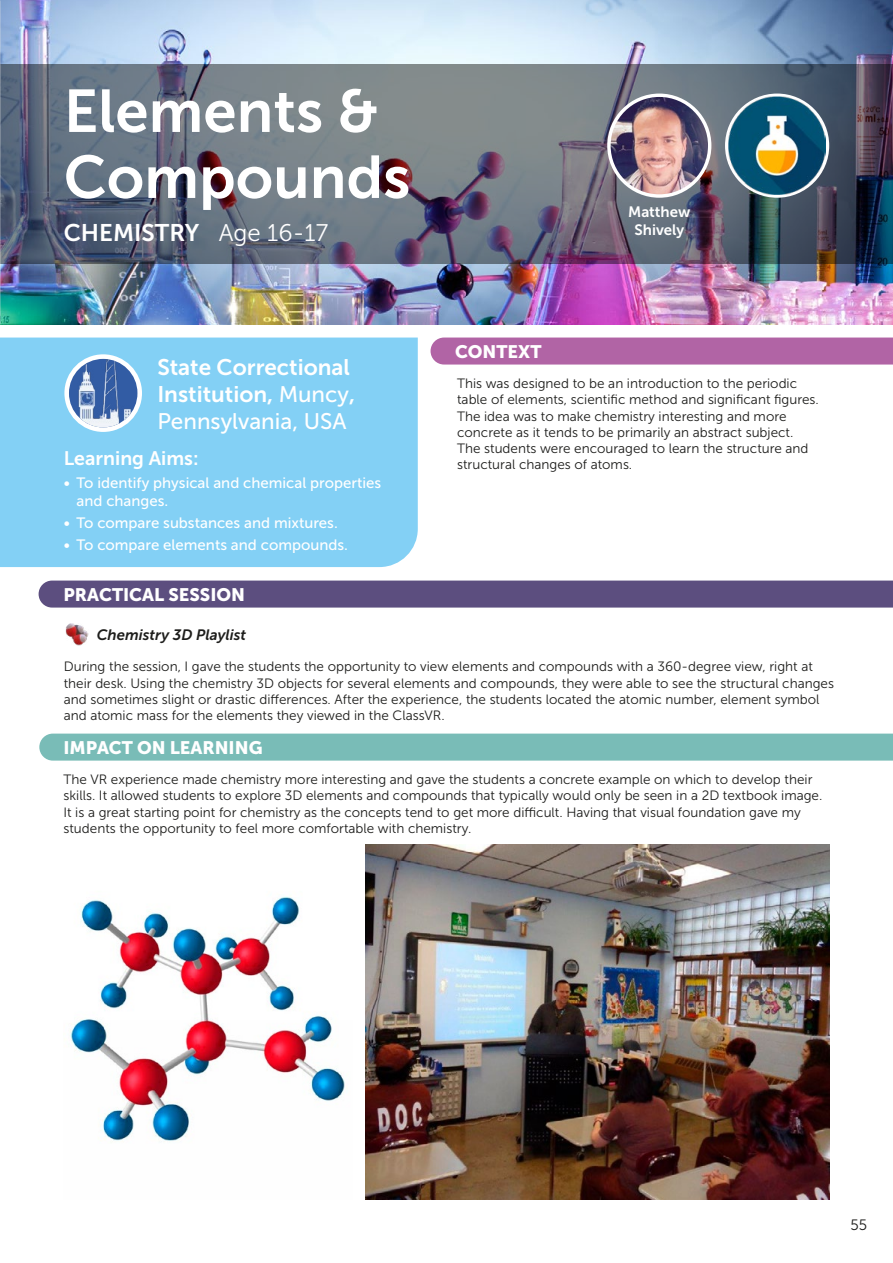
<style>
.page{position:relative;width:893px;height:1263px;background:#fff}
.page>*{position:absolute;margin:0;border:0;box-sizing:border-box;transform-origin:0 0}
.t1{font:60px/66px "Museo Sans 700";color:#fff}
.t2{font:24px "Museo Sans 700";color:#fff}
.t3{font:22.5px/27px "Museo Sans 700";color:#fff}
.t4{font:22.5px "Museo Sans 500";color:#fff}
.t5{font:19.5px "Museo Sans 700";color:#fff}
.t6{font:18px "Museo Sans 900";color:#fff}
.t7{font:15px/18px "Museo Sans 500";color:#fff}
.t8{font:italic 15px "Museo Sans 700";color:#1d1d1b}
.t9{font:15px/18px "Museo Sans 700";color:#fff;text-align:center}
.t10{font:15px "Museo Sans 300";color:#1d1d1b}
.t11{font:13.5px/16.2px "Museo Sans 300";color:#1d1d1b}
.s1{font-family:"Museo Sans 300"}
.s2{font-family:"Museo Sans 500"}
</style>
<div class="page">
<img style="left:1px;top:0;width:892px;height:324px">
<img style="left:70px;top:896px;width:275px;height:245px">
<img style="left:366px;top:845px;width:463px;height:354px">
<div style="left:0;top:338px;width:418px;height:229px;background:#83d0f5"></div>
<img style="left:1px;top:64px;width:892px;height:200px">
<div style="left:431px;top:338px;width:462px;height:27px;background:#b164a5"></div>
<div style="left:39px;top:581px;width:854px;height:27px;background:#5c4e7f"></div>
<div style="left:39px;top:734px;width:854px;height:27px;background:#79bcb7"></div>
<svg style="left:64px;top:354px;width:78px;height:78px"></svg>
<div style="left:69px;top:359px;width:68px;height:68px;background:#325ca4;border-radius:50%"></div>
<img style="left:77px;top:359px;width:60px;height:68px">
<svg style="left:607px;top:94px;width:104px;height:104px"></svg>
<img style="left:611px;top:97px;width:97px;height:97px;border-radius:49px">
<img style="left:0;top:0;width:1px;height:324px">
<svg style="left:725px;top:94px;width:104px;height:104px"></svg>
<img style="left:728px;top:97px;width:98px;height:97px">
<img style="left:66px;top:623px;width:23px;height:23px">
<h1 class="t1" style="left:64px;top:78px;width:348px">Elements &amp;<br>Compounds</h1>
<h2 class="t2" style="left:64px;top:219px;width:266px">CHEMISTRY <span class="s1">Age 16-17</span></h2>
<h3 class="t3" style="left:157px;top:353px;width:199px">State Correctional<br>Institution, <span class="s2">Muncy</span>,</h3>
<h3 class="t4" style="left:157px;top:408px;width:191px">Pennsylvania, USA</h3>
<h3 class="t5" style="left:64px;top:448px;width:136px">Learning Aims:</h3>
<p class="t7" style="left:77px;top:473px;width:306px;text-indent:-13px">• To identify physical and chemical properties and changes.</p>
<p class="t7" style="left:64px;top:514px;width:276px">• To compare substances and mixtures.</p>
<p class="t7" style="left:64px;top:536px;width:286px">• To compare elements and compounds.</p>
<h3 class="t6" style="left:63px;top:584px;width:183px">PRACTICAL SESSION</h3>
<p class="t8" style="left:97px;top:626px;width:151px">Chemistry 3D Playlist</p>
<h3 class="t6" style="left:455px;top:341px;width:88px">CONTEXT</h3>
<p class="t9" style="left:628px;top:202px;width:64px">Matthew<br>Shively</p>
<p class="t11" style="left:457px;top:375px;width:363px">This was designed to be an introduction to the periodic table of elements, scientific method and significant figures.<br>The idea was to make chemistry interesting and more concrete as it tends to be primarily an abstract subject.<br>The students were encouraged to learn the structure and structural changes of atoms.</p>
<p class="t11" style="left:64px;top:659px;width:772px">During the session, I gave the students the opportunity to view elements and compounds with a 360-degree view, right at their desk. Using the chemistry 3D objects for several elements and compounds, they were able to see the structural changes and sometimes slight or drastic differences. After the experience, the students located the atomic number, element symbol and atomic mass for the elements they viewed in the ClassVR.</p>
<h3 class="t6" style="left:63px;top:737px;width:201px">IMPACT ON LEARNING</h3>
<p class="t11" style="left:63px;top:771px;width:760px">The VR experience made chemistry more interesting and gave the students a concrete example on which to develop their skills. It allowed students to explore 3D elements and compounds that typically would only be seen in a 2D textbook image.<br>It is a great starting point for chemistry as the concepts tend to get more difficult. Having that visual foundation gave my students the opportunity to feel more comfortable with chemistry.</p>
<p class="t10" style="left:850px;top:1216px;width:18px">55</p>
</div>
